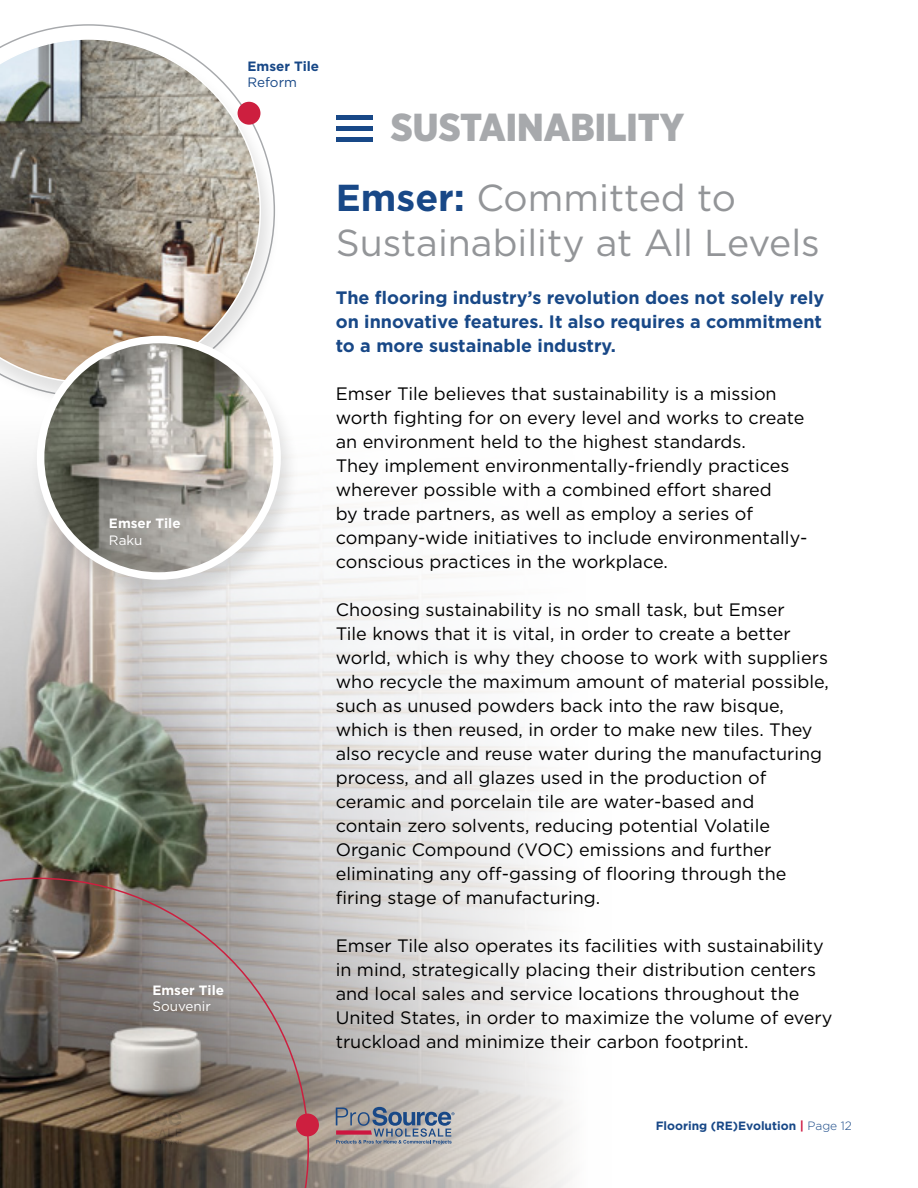
<style>
.page{position:relative;width:918px;height:1188px;background:#fff}
.page>*{position:absolute;margin:0;border:0;box-sizing:border-box;transform-origin:0 0}
.t1{font:900 39px "Gotham Narrow";color:#a7a9ac}
.t2{font:37.5px/45px "Gotham";color:#939598}
.t3{font:18px/24px "Gotham";color:#000}
.t4{font:700 18px/24px "Gotham";color:#184887}
.t5{font:700 13.5px "Gotham";color:#fff}
.t6{font:13.5px "Gotham";color:#fff}
.t7{font:700 13.5px "Gotham";color:#184887}
.t8{font:13.5px "Gotham";color:#184887}
.t9{font:700 12px "Gotham";color:#184887}
.s1{font-weight:700;color:#184887}
.s2{color:#cd163f}
.s3{font-weight:300}
</style>
<div class="page">
<img style="left:0;top:454px;width:572px;height:734px">
<div style="left:336px;top:115px;width:36px;height:5px;background:#184887"></div>
<hr style="left:336px;top:126px;width:36px;height:4px;background:#184887">
<hr style="left:336px;top:137px;width:36px;height:4px;background:#184887">
<svg style="left:0;top:878px;width:309px;height:310px;background:#7e746c"></svg>
<div style="left:0;top:38px;width:281px;height:373px;background:#000;opacity:.12"></div>
<img style="left:0;top:38px;width:261px;height:345px">
<div style="left:29px;top:335px;width:271px;height:272px;background:#000;opacity:.12"></div>
<img style="left:41px;top:340px;width:236px;height:236px;border-radius:118px">
<div style="left:37px;top:336px;width:244px;height:244px;border:8px solid #fff;border-radius:50%"></div>
<div style="left:238px;top:102px;width:22px;height:23px;background:#cd1f3f;border-radius:50%"></div>
<div style="left:296px;top:1114px;width:23px;height:22px;background:#cd1f3f;border-radius:50%"></div>
<svg style="left:336px;top:1107px;width:119px;height:38px;background:#92929e"></svg>
<p class="t5" style="left:109px;top:515px;width:73px">Emser Tile</p>
<p class="t6" style="left:109px;top:531px;width:35px">Raku</p>
<p class="t5" style="left:152px;top:981px;width:73px">Emser Tile</p>
<p class="t6" style="left:152px;top:998px;width:60px">Souvenir</p>
<p class="t7" style="left:248px;top:57px;width:73px">Emser Tile</p>
<p class="t8" style="left:248px;top:73px;width:51px">Reform</p>
<h1 class="t1" style="left:391px;top:101px;width:295px">SUSTAINABILITY</h1>
<h2 class="t2" style="left:336px;top:175px;width:486px"><span class="s1">Emser:</span> Committed to<br>Sustainability at All Levels</h2>
<p class="t4" style="left:336px;top:286px;width:490px">The flooring industry’s revolution does not solely rely on innovative features. It also requires a commitment to a more sustainable industry.</p>
<p class="t3" style="left:336px;top:382px;width:473px">Emser Tile believes that sustainability is a mission worth fighting for on every level and works to create an environment held to the highest standards.<br>They implement environmentally-friendly practices wherever possible with a combined effort shared<br>by trade partners, as well as employ a series of company-wide initiatives to include environmentally&shy;conscious practices in the workplace.</p>
<p class="t3" style="left:336px;top:597px;width:495px">Choosing sustainability is no small task, but Emser<br>Tile knows that it is vital, in order to create a better world, which is why they choose to work with suppliers who recycle the maximum amount of material possible, such as unused powders back into the raw bisque, which is then reused, in order to make new tiles. They also recycle and reuse water during the manufacturing process, and all glazes used in the production of ceramic and porcelain tile are water-based and<br>contain zero solvents, reducing potential Volatile Organic Compound (VOC) emissions and further eliminating any off-gassing of flooring through the firing stage of manufacturing.</p>
<p class="t3" style="left:336px;top:933px;width:498px">Emser Tile also operates its facilities with sustainability in mind, strategically placing their distribution centers and local sales and service locations throughout the United States, in order to maximize the volume of every truckload and minimize their carbon footprint.</p>
<p class="t9" style="left:656px;top:1118px;width:198px">Flooring (RE)Evolution <span class="s2">|</span> <span class="s3">Page 12</span></p>
</div>
